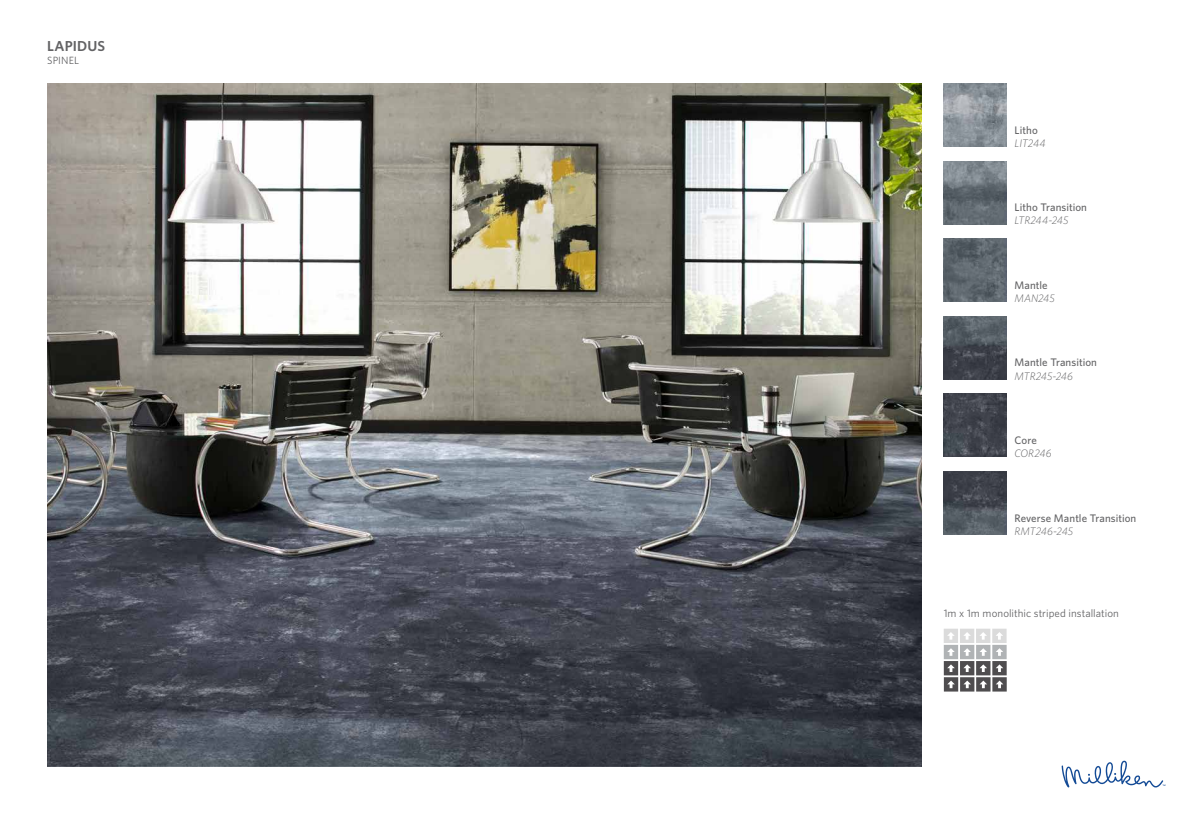
<style>
.page{position:relative;width:1197px;height:819px;background:#fff}
.page>*{position:absolute;margin:0;border:0;box-sizing:border-box;transform-origin:0 0}
.t1{font:600 14.44px "Whitney";letter-spacing:.005em;color:#636365}
.t2{font:500 10.94px "Whitney";letter-spacing:.005em;color:#636365}
.t3{font:italic 300 10.94px "Whitney";letter-spacing:-.005em;color:#636365}
.t4{font:10.94px "Whitney";color:#636365}
.t5{font:10.5px "Whitney";letter-spacing:.005em;color:#636365}
</style>
<div class="page">
<svg style="left:1062px;top:761px;width:104px;height:27px"></svg>
<img style="left:47px;top:84px;width:874px;height:683px">
<img style="left:944px;top:84px;width:63px;height:63px">
<img style="left:944px;top:239px;width:63px;height:63px">
<img style="left:944px;top:394px;width:63px;height:63px">
<img style="left:944px;top:317px;width:63px;height:63px">
<img style="left:944px;top:472px;width:63px;height:63px">
<img style="left:944px;top:161px;width:63px;height:63px">
<svg style="left:944px;top:629px;width:63px;height:63px"></svg>
<h1 class="t1" style="left:47px;top:36px;width:59px">LAPIDUS</h1>
<p class="t5" style="left:47px;top:53px;width:33px">SPINEL</p>
<p class="t2" style="left:1015px;top:122px;width:25px">Litho</p>
<p class="t3" style="left:1015px;top:136px;width:33px">LIT244</p>
<p class="t2" style="left:1015px;top:200px;width:74px">Litho Transition</p>
<p class="t3" style="left:1015px;top:213px;width:55px">LTR244-245</p>
<p class="t2" style="left:1015px;top:278px;width:35px">Mantle</p>
<p class="t3" style="left:1015px;top:291px;width:42px">MAN245</p>
<p class="t2" style="left:1015px;top:355px;width:84px">Mantle Transition</p>
<p class="t3" style="left:1015px;top:368px;width:60px">MTR245-246</p>
<p class="t2" style="left:1015px;top:433px;width:24px">Core</p>
<p class="t3" style="left:1015px;top:446px;width:38px">COR246</p>
<p class="t2" style="left:1015px;top:511px;width:123px">Reverse Mantle Transition</p>
<p class="t3" style="left:1015px;top:524px;width:60px">RMT246-245</p>
<p class="t4" style="left:944px;top:606px;width:177px">1m x 1m monolithic striped installation</p>
</div>
